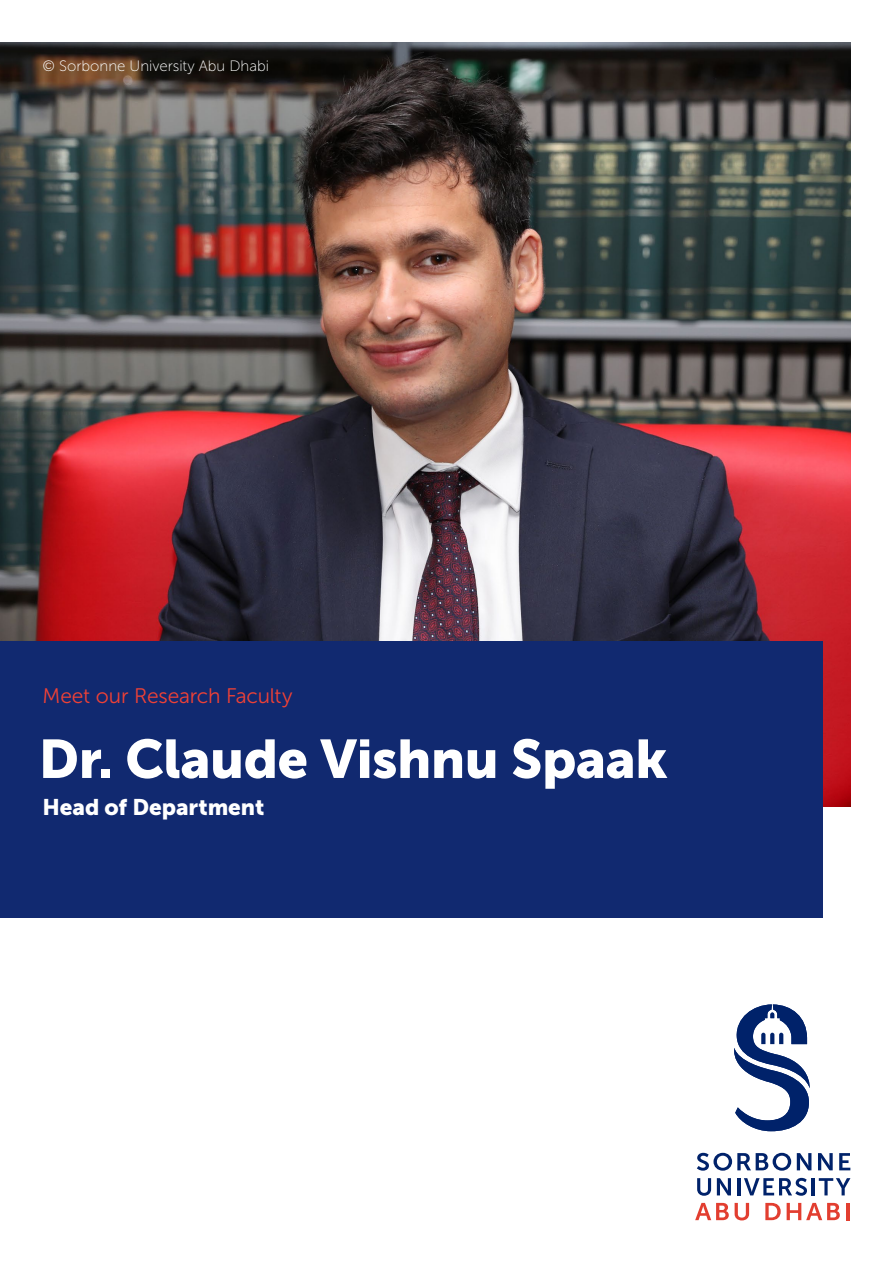
<style>
.page{position:relative;width:893px;height:1263px;background:#fff}
.page>*{position:absolute;margin:0;border:0;box-sizing:border-box;transform-origin:0 0}
.t1{font:54px "Museo Sans 900";letter-spacing:-.01em;color:#fff}
.t2{font:22.5px "Museo Sans 900";color:#fff}
.t3{font:21px "Museo Sans 300";letter-spacing:-.01em;color:#ef4136}
.t4{font:15px "Museo Sans 100";color:#fff}
</style>
<div class="page">
<img style="left:0;top:43px;width:850px;height:763px">
<div style="left:0;top:641px;width:823px;height:277px;background:#112970"></div>
<svg style="left:734px;top:1004px;width:76px;height:127px"></svg>
<svg style="left:697px;top:1153px;width:94px;height:18px"></svg>
<svg style="left:797px;top:1153px;width:14px;height:17px"></svg>
<svg style="left:818px;top:1153px;width:15px;height:17px"></svg>
<svg style="left:839px;top:1153px;width:11px;height:17px"></svg>
<svg style="left:695px;top:1203px;width:34px;height:17px"></svg>
<svg style="left:735px;top:1203px;width:14px;height:17px"></svg>
<svg style="left:765px;top:1203px;width:16px;height:17px"></svg>
<svg style="left:787px;top:1203px;width:53px;height:17px"></svg>
<hr style="left:846px;top:1203px;width:3px;height:17px;background:#e23e30">
<svg style="left:697px;top:1178px;width:14px;height:18px"></svg>
<svg style="left:717px;top:1178px;width:14px;height:17px"></svg>
<hr style="left:737px;top:1178px;width:3px;height:17px;background:#00226a">
<svg style="left:744px;top:1178px;width:63px;height:18px"></svg>
<hr style="left:812px;top:1178px;width:3px;height:17px;background:#00226a">
<svg style="left:819px;top:1178px;width:31px;height:17px"></svg>
<p class="t4" style="left:43px;top:58px;width:228px">© Sorbonne University Abu Dhabi</p>
<h3 class="t3" style="left:43px;top:684px;width:252px">Meet our Research Faculty</h3>
<h1 class="t1" style="left:39px;top:728px;width:630px">Dr. Claude Vishnu Spaak</h1>
<h2 class="t2" style="left:43px;top:795px;width:223px">Head of Department</h2>
</div>
